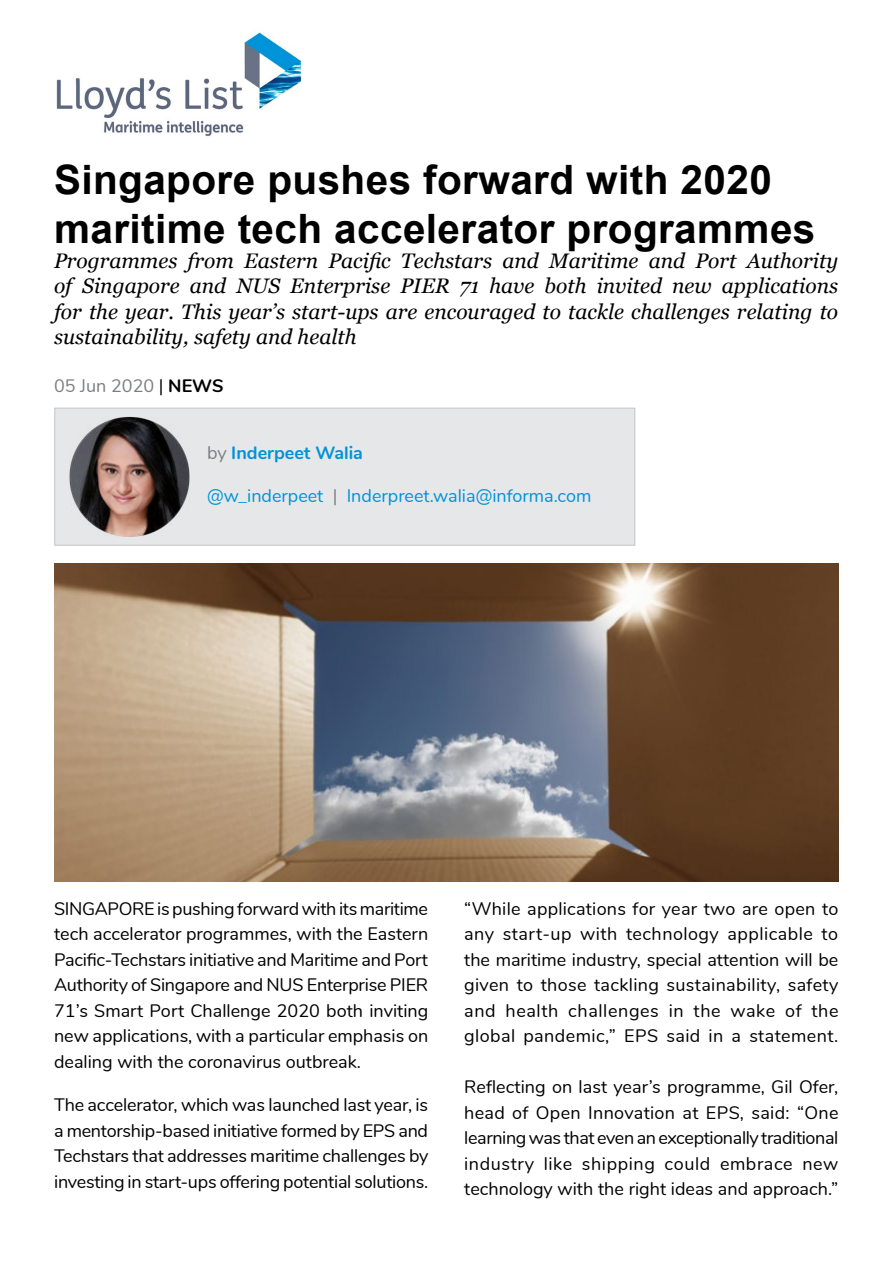
<style>
.page{position:relative;width:893px;height:1263px;background:#fff}
.page>*{position:absolute;margin:0;border:0;box-sizing:border-box;transform-origin:0 0}
.t1{font:700 40.5px/48.6px "Arial";letter-spacing:.01em;color:#000}
.t2{font:italic 21px/25.2px "Georgia";color:#000;text-align:justify}
.t3{font:18px/25.5px "Nunito";color:#000;text-align:justify}
.t4{font:18px "Nunito";color:#0093d8}
.t5{font:700 18px "Nunito";color:#0093d8}
.t6{font:18px "Nunito";color:#7c7e81}
.s1{color:#000}
.s2{font-weight:700;color:#000}
.s3{font-weight:400;color:#7c7e81}
.s4{color:#7c7e81}
</style>
<div class="page">
<img style="left:56px;top:32px;width:246px;height:105px">
<div style="left:54px;top:408px;width:581px;height:138px;background:#e6e7e8;border:1px solid #c2c4c6"></div>
<img style="left:69px;top:416px;width:121px;height:121px">
<img style="left:54px;top:564px;width:784px;height:317px">
<h1 class="t1" style="left:54px;top:156px;width:763px">Singapore pushes forward with 2020 maritime tech accelerator programmes</h1>
<p class="t2" style="left:54px;top:249px;width:786px">Programmes from Eastern Pacific Techstars and Maritime and Port Authority of Singapore and NUS Enterprise PIER 71 have both invited new applications for the year. This year’s start-ups are encouraged to tackle challenges relating to sustainability, safety and health</p>
<p class="t6" style="left:54px;top:372px;width:171px">05 Jun 2020 <span class="s1">|</span> <span class="s2">NEWS</span></p>
<p class="t5" style="left:207px;top:439px;width:157px"><span class="s3">by</span> Inderpeet Walia</p>
<p class="t4" style="left:207px;top:483px;width:386px">@w_inderpeet <span class="s4">|</span> Inderpreet.walia@informa.com</p>
<p class="t3" style="left:54px;top:895px;width:376px">SINGAPORE is pushing forward with its maritime tech accelerator programmes, with the Eastern Pacific-Techstars initiative and Maritime and Port Authority of Singapore and NUS Enterprise PIER 71’s Smart Port Challenge 2020 both inviting new applications, with a particular emphasis on dealing with the coronavirus outbreak.</p>
<p class="t3" style="left:54px;top:1091px;width:376px">The accelerator, which was launched last year, is a mentorship-based initiative formed by EPS and Techstars that addresses maritime challenges by investing in start-ups offering potential solutions.</p>
<p class="t3" style="left:464px;top:895px;width:376px">“While applications for year two are open to any start-up with technology applicable to the maritime industry, special attention will be given to those tackling sustainability, safety and health challenges in the wake of the global pandemic,” EPS said in a statement.</p>
<p class="t3" style="left:464px;top:1073px;width:376px">Reflecting on last year’s programme, Gil Ofer, head of Open Innovation at EPS, said: “One learning was that even an exceptionally traditional industry like shipping could embrace new technology with the right ideas and approach.”</p>
</div>
